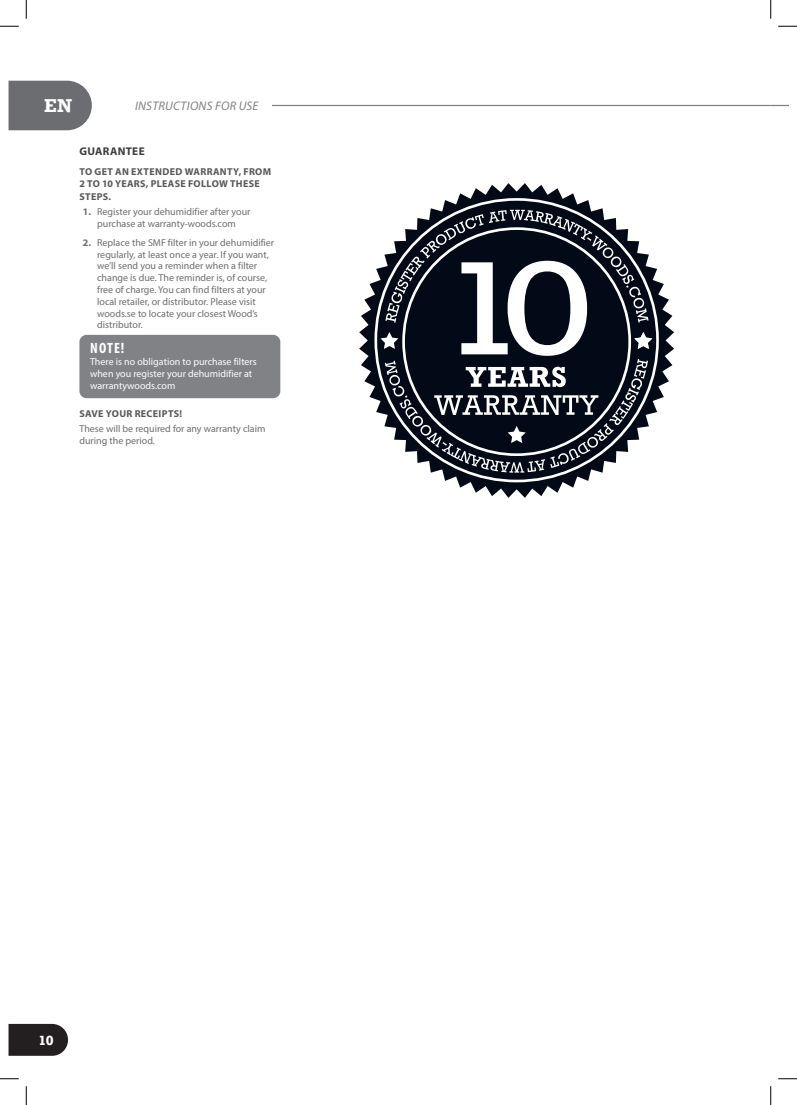
<style>
.page{position:relative;width:797px;height:1105px;background:#fff}
.page>*{position:absolute;margin:0;border:0;box-sizing:border-box;transform-origin:0 0}
.t1{font:700 17.5px "Rockwell";color:#fff}
.t2{font:700 condensed 15px "Myriad Pro";color:#fff}
.t3{font:italic 12.5px "Myriad Pro";letter-spacing:.02em;color:#808285}
.t4{font:700 12.5px "Rockwell";color:#fff}
.t5{font:700 11.25px "Myriad Pro";letter-spacing:.025em;color:#3e3e3f}
.t6{font:10px/11.8px "Myriad Pro";color:#6c6d70}
.t7{font:10px/11.8px "Myriad Pro";color:#fff}
.t8{font:700 10px/12.5px "Myriad Pro";letter-spacing:.03em;color:#57585a}
.s1{font-weight:700}
</style>
<div class="page">
<svg style="left:9px;top:81px;width:83px;height:49px"></svg>
<svg style="left:9px;top:1024px;width:59px;height:32px"></svg>
<hr style="left:272px;top:105px;width:498px;height:1px;background:#808285">
<svg style="left:770px;top:105px;width:18px;height:1px"></svg>
<div style="left:79px;top:335px;width:201px;height:63px;background:#808285;border-radius:7px"></div>
<svg style="left:359px;top:183px;width:315px;height:315px"></svg>
<svg style="left:380px;top:210px;width:272px;height:263px"></svg>
<svg style="left:0;top:25px;width:19px;height:2px"></svg>
<svg style="left:778px;top:25px;width:19px;height:2px"></svg>
<svg style="left:0;top:1078px;width:19px;height:1px"></svg>
<svg style="left:778px;top:1078px;width:19px;height:1px"></svg>
<svg style="left:25px;top:0;width:2px;height:19px"></svg>
<svg style="left:25px;top:1086px;width:2px;height:19px"></svg>
<svg style="left:770px;top:0;width:1px;height:19px"></svg>
<svg style="left:770px;top:1086px;width:1px;height:19px"></svg>
<h1 class="t1" style="left:44px;top:94px;width:30px">EN</h1>
<p class="t3" style="left:135px;top:98px;width:125px">INSTRUCTIONS FOR USE</p>
<p class="t5" style="left:80px;top:144px;width:67px">GUARANTEE</p>
<p class="t8" style="left:79px;top:165px;width:193px">TO GET AN EXTENDED WARRANTY, FROM<br>2 TO 10 YEARS, PLEASE FOLLOW THESE<br>STEPS.</p>
<p class="t6" style="left:83px;top:206px;width:169px;text-align:center"><span class="s1">1.</span> Register your dehumidifier after your purchase at warranty-woods.com</p>
<p class="t6" style="left:97px;top:236px;width:178px;text-indent:-14px"><span class="s1">2.</span> Replace the SMF filter in your dehumidifier regularly, at least once a year. If you want, we’ll send you a reminder when a filter change is due. The reminder is, of course, free of charge. You can find filters at your local retailer, or distributor. Please visit woods.se to locate your closest Wood’s distributor.</p>
<h2 class="t2" style="left:90px;top:339px;width:36px">NOTE!</h2>
<p class="t7" style="left:90px;top:356px;width:168px">There is no obligation to purchase filters when you register your dehumidifier at warrantywoods.com</p>
<p class="t8" style="left:80px;top:407px;width:104px">SAVE YOUR RECEIPTS!</p>
<p class="t6" style="left:79px;top:423px;width:187px">These will be required for any warranty claim during the period.</p>
<p class="t4" style="left:38px;top:1032px;width:17px">10</p>
</div>
